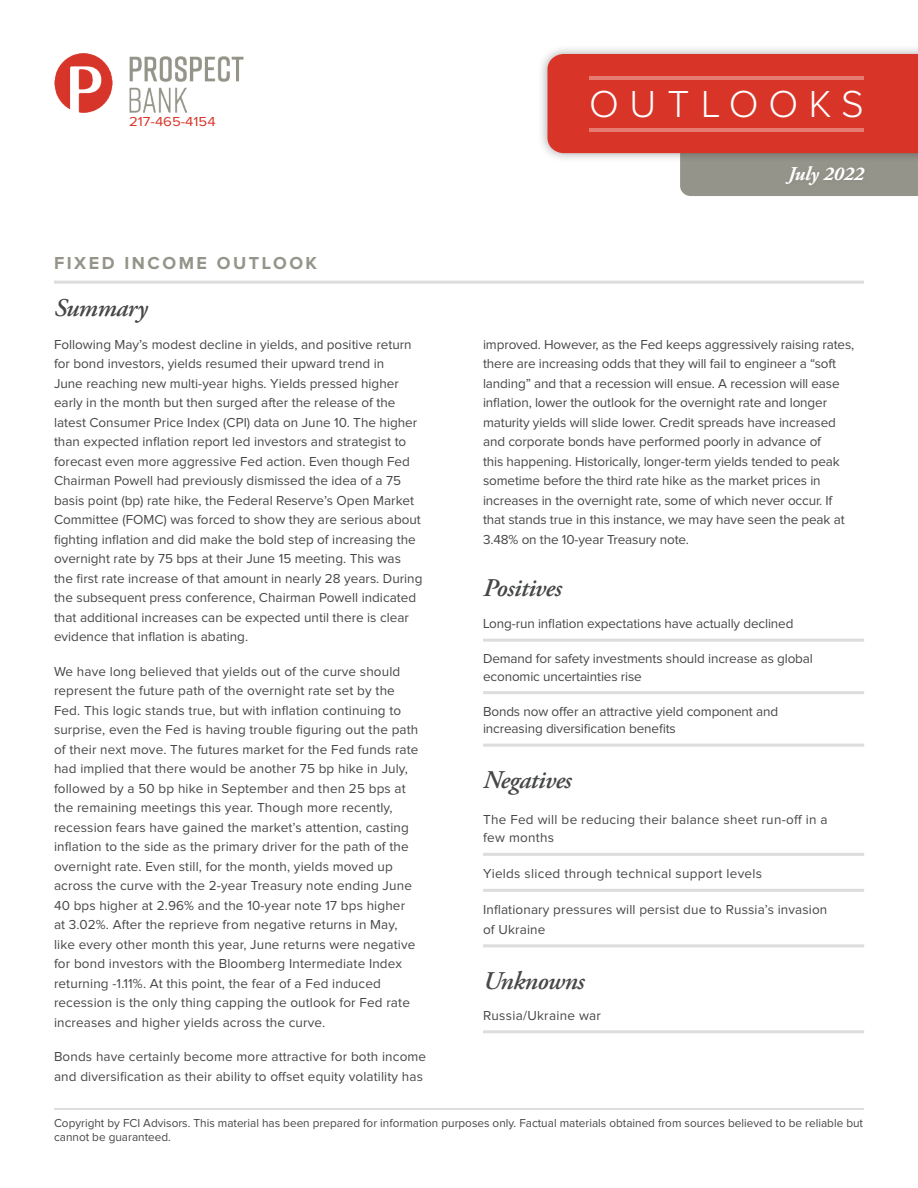
<style>
.page{position:relative;width:918px;height:1188px;background:#fff}
.page>*{position:absolute;margin:0;border:0;box-sizing:border-box;transform-origin:0 0}
.t1{font:300 39px "Proxima Nova";letter-spacing:.27em;color:#fff}
.bullets-square{font:italic 600 25.5px "Adobe Garamond Pro";letter-spacing:-.02em;color:#464747}
.palatino-main{font:italic 600 25.5px "Adobe Garamond Pro";letter-spacing:-.02em;color:#464747}
.t2{font:italic 700 19.5px "Adobe Garamond Pro";color:#fff}
.t3{font:700 18px "Proxima Nova";letter-spacing:.14em;color:#95948a}
.palatino-main-2{font:13.5px/19.5px "Proxima Nova";color:#464747}
.bullets-square-2{font:13.5px/17.2px "Proxima Nova";letter-spacing:-.01em;color:#464747}
.bullets-square-3{font:13.5px/18px "Proxima Nova";letter-spacing:.02em;color:#464747}
.bullets-square-4{font:13.5px/19.5px "Proxima Nova";letter-spacing:.01em;color:#464747}
.t4{font:13.5px "Proxima Nova";color:#d83528;scale:1.1 1}
.t5{font:12px/14.4px "Proxima Nova";color:#464747}
</style>
<div class="page">
<div style="left:538px;top:44px;width:380px;height:119px;background:#231f20;opacity:.38"></div>
<svg style="left:547px;top:54px;width:371px;height:142px"></svg>
<hr style="left:590px;top:76px;width:274px;height:4px;background:#e57b73">
<hr style="left:590px;top:128px;width:274px;height:4px;background:#e57b73">
<div style="left:781px;top:162px;width:88px;height:29px;background:#949389"></div>
<hr style="left:483px;top:639px;width:381px;height:3px;background:#dedcdc">
<hr style="left:483px;top:691px;width:381px;height:3px;background:#dedcdc">
<hr style="left:483px;top:744px;width:381px;height:3px;background:#dedcdc">
<hr style="left:483px;top:853px;width:381px;height:3px;background:#dedcdc">
<hr style="left:483px;top:889px;width:381px;height:3px;background:#dedcdc">
<hr style="left:483px;top:944px;width:381px;height:3px;background:#dedcdc">
<hr style="left:483px;top:1030px;width:381px;height:3px;background:#dedcdc">
<hr style="left:54px;top:281px;width:810px;height:3px;background:#dedcdc">
<hr style="left:54px;top:1108px;width:810px;height:2px;background:#dedcdc">
<img style="left:54px;top:54px;width:189px;height:58px">
<p class="t4" style="left:129px;top:116px;width:80px">217-465-4154</p>
<p class="t3" style="left:54px;top:254px;width:265px">FIXED INCOME OUTLOOK</p>
<p class="bullets-square" style="left:54px;top:293px;width:95px">Summary</p>
<p class="palatino-main-2" style="left:54px;top:335px;width:370px">Following May’s modest decline in yields, and positive return for bond investors, yields resumed their upward trend in<br>June reaching new multi-year highs. Yields pressed higher early in the month but then surged after the release of the latest Consumer Price Index (CPI) data on June 10. The higher than expected inflation report led investors and strategist to forecast even more aggressive Fed action. Even though Fed Chairman Powell had previously dismissed the idea of a 75 basis point (bp) rate hike, the Federal Reserve’s Open Market Committee (FOMC) was forced to show they are serious about fighting inflation and did make the bold step of increasing the overnight rate by 75 bps at their June 15 meeting. This was the first rate increase of that amount in nearly 28 years. During the subsequent press conference, Chairman Powell indicated that additional increases can be expected until there is clear evidence that inflation is abating.</p>
<p class="palatino-main-2" style="left:54px;top:662px;width:366px">We have long believed that yields out of the curve should represent the future path of the overnight rate set by the Fed. This logic stands true, but with inflation continuing to surprise, even the Fed is having trouble figuring out the path of their next move. The futures market for the Fed funds rate had implied that there would be another 75 bp hike in July, followed by a 50 bp hike in September and then 25 bps at the remaining meetings this year. Though more recently, recession fears have gained the market’s attention, casting inflation to the side as the primary driver for the path of the overnight rate. Even still, for the month, yields moved up across the curve with the 2-year Treasury note ending June 40 bps higher at 2.96% and the 10-year note 17 bps higher at 3.02%. After the reprieve from negative returns in May, like every other month this year, June returns were negative for bond investors with the Bloomberg Intermediate Index returning -1.11%. At this point, the fear of a Fed induced recession is the only thing capping the outlook for Fed rate increases and higher yields across the curve.</p>
<p class="palatino-main-2" style="left:54px;top:1048px;width:374px">Bonds have certainly become more attractive for both income and diversification as their ability to offset equity volatility has</p>
<h1 class="t1" style="left:589px;top:86px;width:276px">OUTLOOKS</h1>
<h3 class="t2" style="left:788px;top:162px;width:77px">July 2022</h3>
<p class="palatino-main-2" style="left:483px;top:335px;width:373px">improved. However, as the Fed keeps aggressively raising rates, there are increasing odds that they will fail to engineer a “soft landing” and that a recession will ensue. A recession will ease inflation, lower the outlook for the overnight rate and longer maturity yields will slide lower. Credit spreads have increased and corporate bonds have performed poorly in advance of<br>this happening. Historically, longer-term yields tended to peak sometime before the third rate hike as the market prices in increases in the overnight rate, some of which never occur. If that stands true in this instance, we may have seen the peak at 3.48% on the 10-year Treasury note.</p>
<p class="palatino-main" style="left:483px;top:573px;width:80px">Positives</p>
<p class="bullets-square-2" style="left:483px;top:616px;width:312px">Long-run inflation expectations have actually declined</p>
<p class="bullets-square-2" style="left:483px;top:651px;width:331px">Demand for safety investments should increase as global economic uncertainties rise</p>
<p class="bullets-square-2" style="left:483px;top:703px;width:297px">Bonds now offer an attractive yield component and increasing diversification benefits</p>
<p class="bullets-square" style="left:483px;top:766px;width:90px">Negatives</p>
<p class="bullets-square-3" style="left:483px;top:811px;width:346px">The Fed will be reducing their balance sheet run-off in a few months</p>
<p class="bullets-square-3" style="left:483px;top:865px;width:281px">Yields sliced through technical support levels</p>
<p class="bullets-square-4" style="left:483px;top:901px;width:346px">Inflationary pressures will persist due to Russia’s invasion of Ukraine</p>
<p class="bullets-square" style="left:483px;top:966px;width:103px">Unknowns</p>
<p class="bullets-square-3" style="left:483px;top:1007px;width:120px">Russia/Ukraine war</p>
<p class="t5" style="left:54px;top:1116px;width:811px">Copyright by FCI Advisors. This material has been prepared for information purposes only. Factual materials obtained from sources believed to be reliable but cannot be guaranteed.</p>
</div>
